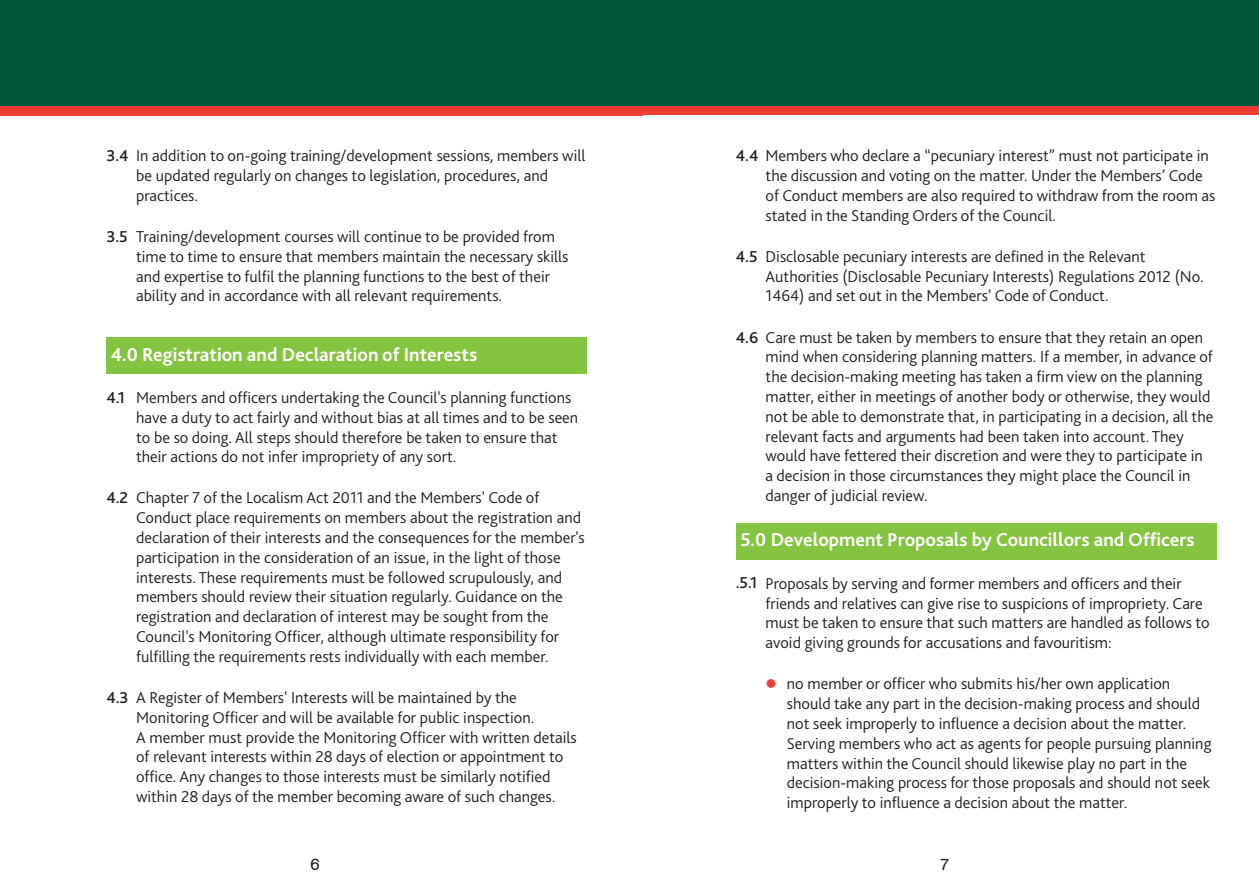
<style>
.page{position:relative;width:1259px;height:893px;background:#fff}
.page>*{position:absolute;margin:0;border:0;box-sizing:border-box;transform-origin:0 0}
.t1{font:700 19.5px "Bliss";color:#fff}
.t2{font:300 16.5px/19.8px "Bliss";color:#231f20}
.t3{font:500 16.5px "Bliss";color:#231f20}
.t4{font:16.5px "Swiss 721 BT";color:#231f20}
.s1{font-weight:500}
.s2{color:#ee3e34}
</style>
<div class="page">
<div style="left:617px;top:0;width:642px;height:106px;background:#00573c"></div>
<div style="left:617px;top:106px;width:642px;height:9px;background:#ee3e34"></div>
<div style="left:0;top:0;width:642px;height:106px;background:#00573c"></div>
<div style="left:0;top:106px;width:642px;height:9px;background:#ee3e34"></div>
<div style="left:106px;top:338px;width:481px;height:36px;background:#84c440"></div>
<div style="left:736px;top:523px;width:480px;height:37px;background:#84c440"></div>
<p class="t3" style="left:106px;top:146px;width:24px">3.4</p>
<p class="t3" style="left:106px;top:226px;width:23px">3.5</p>
<p class="t2" style="left:136px;top:148px;width:451px">In addition to on-going training/development sessions, members will be updated regularly on changes to legislation, procedures, and practices.</p>
<p class="t2" style="left:136px;top:228px;width:434px">Training/development courses will continue to be provided from time to time to ensure that members maintain the necessary skills and expertise to fulfil the planning functions to the best of their ability and in accordance with all relevant requirements.</p>
<p class="t1" style="left:111px;top:347px;width:368px">4.0 Registration and Declaration of Interests</p>
<p class="t3" style="left:106px;top:387px;width:20px">4.1</p>
<p class="t3" style="left:106px;top:488px;width:23px">4.2</p>
<p class="t3" style="left:106px;top:688px;width:24px">4.3</p>
<p class="t2" style="left:136px;top:389px;width:444px">Members and officers undertaking the Council's planning functions have a duty to act fairly and without bias at all times and to be seen to be so doing. All steps should therefore be taken to ensure that their actions do not infer impropriety of any sort.</p>
<p class="t2" style="left:136px;top:490px;width:450px">Chapter 7 of the Localism Act 2011 and the Members' Code of Conduct place requirements on members about the registration and declaration of their interests and the consequences for the member's participation in the consideration of an issue, in the light of those interests. These requirements must be followed scrupulously, and members should review their situation regularly. Guidance on the registration and declaration of interest may be sought from the Council's Monitoring Officer, although ultimate responsibility for fulfilling the requirements rests individually with each member.</p>
<p class="t2" style="left:136px;top:689px;width:442px">A Register of Members' Interests will be maintained by the Monitoring Officer and will be available for public inspection.<br>A member must provide the Monitoring Officer with written details of relevant interests within 28 days of election or appointment to office. Any changes to those interests must be similarly notified within 28 days of the member becoming aware of such changes.</p>
<p class="t2" style="left:736px;top:148px;width:474px"><span class="s1">4.4</span> Members who declare a “pecuniary interest” must not participate in</p>
<p class="t3" style="left:736px;top:247px;width:23px">4.5</p>
<p class="t2" style="left:765px;top:167px;width:451px">the discussion and voting on the matter. Under the Members’ Code of Conduct members are also required to withdraw from the room as stated in the Standing Orders of the Council.</p>
<p class="t2" style="left:765px;top:248px;width:440px">Disclosable pecuniary interests are defined in the Relevant<br>Authorities (Disclosable Pecuniary Interests) Regulations 2012 (No.<br>1464) and set out in the Members’ Code of Conduct.</p>
<p class="t2" style="left:736px;top:329px;width:469px"><span class="s1">4.6</span> Care must be taken by members to ensure that they retain an open</p>
<p class="t2" style="left:765px;top:348px;width:449px">mind when considering planning matters. If a member, in advance of the decision-making meeting has taken a firm view on the planning matter, either in meetings of another body or otherwise, they would not be able to demonstrate that, in participating in a decision, all the relevant facts and arguments had been taken into account. They would have fettered their discretion and were they to participate in a decision in those circumstances they might place the Council in danger of judicial review.</p>
<p class="t1" style="left:740px;top:533px;width:456px">5.0 Development Proposals by Councillors and Officers</p>
<p class="t3" style="left:736px;top:573px;width:23px">.5.1</p>
<p class="t2" style="left:765px;top:575px;width:445px">Proposals by serving and former members and officers and their friends and relatives can give rise to suspicions of impropriety. Care must be taken to ensure that such matters are handled as follows to avoid giving grounds for accusations and favouritism:</p>
<p class="t2" style="left:787px;top:675px;width:426px;text-indent:-21px"><span class="s2">●</span> no member or officer who submits his/her own application should take any part in the decision-making process and should not seek improperly to influence a decision about the matter.<br>Serving members who act as agents for people pursuing planning matters within the Council should likewise play no part in the decision-making process for those proposals and should not seek improperly to influence a decision about the matter.</p>
<p class="t4" style="left:310px;top:854px;width:11px">6</p>
<p class="t4" style="left:940px;top:854px;width:11px">7</p>
</div>
